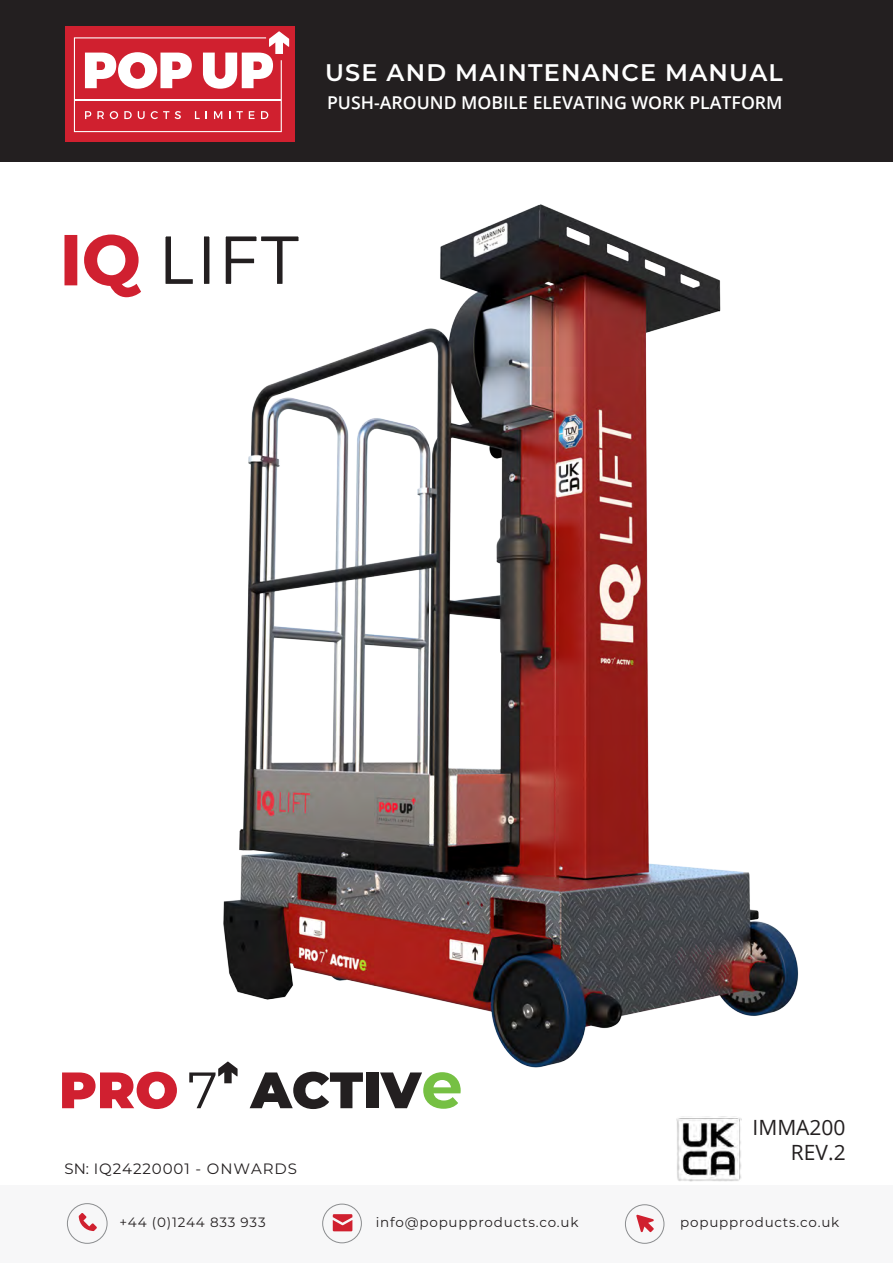
<style>
.page{position:relative;width:893px;height:1263px;background:#fff}
.page>*{position:absolute;margin:0;border:0;box-sizing:border-box;transform-origin:0 0}
.t1{font:900 51px "Montserrat";color:#231f20}
.t2{font:600 24px "Montserrat";letter-spacing:.05em;color:#fff}
.t3{font:21px/25.2px "Open Sans";color:#231f20;text-align:right}
.t4{font:600 17.7px "Open Sans";color:#fff}
.t5{font:15px "Montserrat";letter-spacing:.06em;color:#231f20}
.t6{font:13.5px "Montserrat";letter-spacing:.06em;color:#231f20}
.s1{color:#d02030}
.s2{font-weight:400}
.s3{font-weight:700;font-size:66px;color:#76c043}
</style>
<div class="page">
<div style="left:0;top:0;width:893px;height:161px;background:#231f20"></div>
<div style="left:0;top:1186px;width:893px;height:77px;background:#f7f7f8"></div>
<div style="left:65px;top:27px;width:229px;height:115px;background:#d0202f"></div>
<svg style="left:74px;top:31px;width:215px;height:101px"></svg>
<div style="left:67px;top:1203px;width:40px;height:41px;border:1px solid #8b8d8f;border-radius:50%"></div>
<svg style="left:79px;top:1213px;width:18px;height:18px"></svg>
<div style="left:322px;top:1204px;width:40px;height:39px;border:1px solid #8b8d8f;border-radius:50%"></div>
<svg style="left:333px;top:1214px;width:19px;height:17px"></svg>
<div style="left:625px;top:1204px;width:39px;height:40px;border:1px solid #8b8d8f;border-radius:50%"></div>
<svg style="left:636px;top:1215px;width:18px;height:17px"></svg>
<img style="left:676px;top:1118px;width:65px;height:64px">
<img style="left:64px;top:204px;width:735px;height:880px">
<h2 class="t2" style="left:325px;top:56px;width:459px">USE AND MAINTENANCE MANUAL</h2>
<h3 class="t4" style="left:327px;top:91px;width:457px">PUSH-AROUND MOBILE ELEVATING WORK PLATFORM</h3>
<h1 class="t1" style="left:59px;top:1052px;width:405px"><span class="s1">PRO</span> <span class="s2">7</span> ACTIV<span class="s3">e</span></h1>
<p class="t5" style="left:64px;top:1158px;width:234px">SN: IQ24220001 - ONWARDS</p>
<h3 class="t3" style="left:752px;top:1114px;width:95px">IMMA200<br>REV.2</h3>
<p class="t6" style="left:119px;top:1213px;width:148px">+44 (0)1244 833 933</p>
<p class="t6" style="left:376px;top:1213px;width:204px">info@popupproducts.co.uk</p>
<p class="t6" style="left:680px;top:1213px;width:161px">popupproducts.co.uk</p>
</div>
